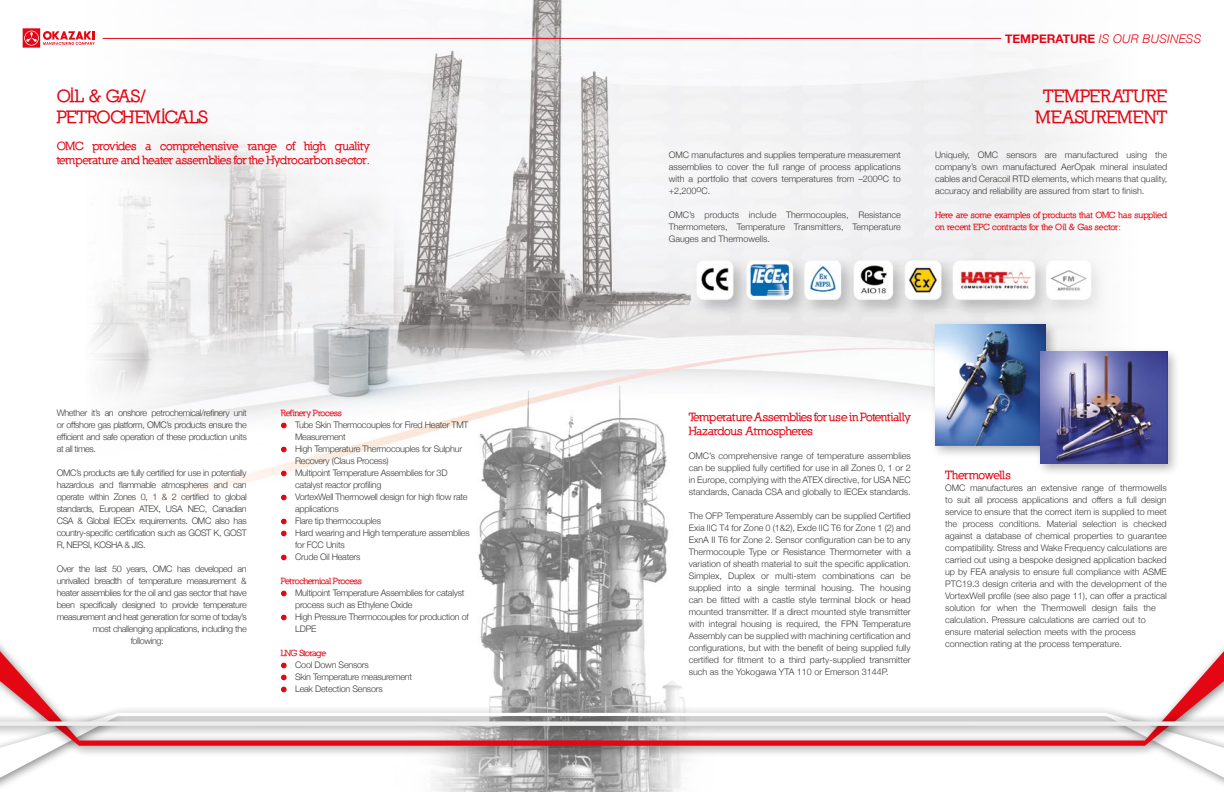
<style>
.page{position:relative;width:1224px;height:792px;background:#fff}
.page>*{position:absolute;margin:0;border:0;box-sizing:border-box;transform-origin:0 0}
.t1{font:800 18px/21.6px "Nilland";letter-spacing:-.03em;color:#e30613}
.t2{font:800 18px/21.6px "Nilland";color:#e30613;text-align:center}
.t3{font:800 12px/14px "Nilland";letter-spacing:-.03em;color:#e30613}
.t4{font:italic 300 12px "Helvetica Neue";letter-spacing:.02em;color:#e30613}
.t5{font:300 9px/12px "Helvetica Neue";letter-spacing:-.02em;color:#3c3c3b;text-align:justify}
.t6{font:300 9px/12px "Helvetica Neue";color:#3c3c3b}
.t7{font:300 9px "Helvetica Neue";letter-spacing:-.04em;color:#3c3c3b}
.t8{font:800 9px/12px "Nilland";letter-spacing:-.035em;color:#e30613}
.t9{font:800 9px "Nilland";letter-spacing:-.055em;color:#e30613}
.t10{font:800 9px "Nilland";letter-spacing:-.07em;color:#e30613}
.s1{font-weight:700;font-style:normal}
</style>
<div class="page">
<img style="left:221px;top:0;width:781px;height:618px">
<div style="left:944px;top:440px;width:280px;height:352px;background:#fff"></div>
<svg style="left:281px;top:423px;width:6px;height:5px"></svg>
<svg style="left:281px;top:447px;width:6px;height:5px"></svg>
<svg style="left:281px;top:471px;width:6px;height:5px"></svg>
<svg style="left:281px;top:495px;width:6px;height:5px"></svg>
<svg style="left:281px;top:519px;width:6px;height:5px"></svg>
<svg style="left:281px;top:531px;width:6px;height:5px"></svg>
<svg style="left:281px;top:555px;width:6px;height:5px"></svg>
<svg style="left:281px;top:591px;width:6px;height:5px"></svg>
<svg style="left:281px;top:615px;width:6px;height:3px"></svg>
<div style="left:929px;top:319px;width:130px;height:140px;background:#000;opacity:.3"></div>
<img style="left:935px;top:325px;width:110px;height:120px">
<div style="left:1035px;top:346px;width:146px;height:131px;background:#000;opacity:.3"></div>
<img style="left:1040px;top:352px;width:127px;height:111px">
<hr style="left:103px;top:38px;width:898px;height:1px;background:#e30613">
<div style="left:0;top:705px;width:1224px;height:87px;background:#000;opacity:.5"></div>
<svg style="left:612px;top:757px;width:612px;height:21px"></svg>
<svg style="left:0;top:757px;width:612px;height:21px"></svg>
<div style="left:0;top:618px;width:1224px;height:139px;background:#000;opacity:.5"></div>
<svg style="left:612px;top:651px;width:612px;height:95px"></svg>
<svg style="left:0;top:651px;width:612px;height:95px"></svg>
<div style="left:0;top:714px;width:1224px;height:23px;background:#000;opacity:.5"></div>
<svg style="left:0;top:721px;width:1224px;height:5px"></svg>
<svg style="left:23px;top:28px;width:72px;height:20px"></svg>
<h1 class="t1" style="left:57px;top:85px;width:153px">OIL &amp; GAS/<br>PETROCHEMICALS</h1>
<h2 class="t3" style="left:57px;top:139px;width:315px">OMC provides a comprehensive range of high quality temperature and heater assemblies for the Hydrocarbon sector.</h2>
<p class="t5" style="left:57px;top:406px;width:192px">Whether it’s an onshore petrochemical/refinery unit or offshore gas platform, OMC’s products ensure the efficient and safe operation of these production units at all times.</p>
<p class="t5" style="left:57px;top:466px;width:192px">OMC’s products are fully certified for use in potentially hazardous and flammable atmospheres and can operate within Zones 0, 1 &amp; 2 certified to global standards, European ATEX, USA NEC, Canadian CSA &amp; Global IECEx requirements. OMC also has country-specific certification such as GOST K, GOST R, NEPSI, KOSHA &amp; JIS.</p>
<p class="t7" style="left:57px;top:562px;width:192px">Over the last 50 years, OMC has developed an</p>
<p class="t7" style="left:57px;top:574px;width:192px">unrivalled breadth of temperature measurement &amp;</p>
<p class="t7" style="left:57px;top:586px;width:192px">heater assemblies for the oil and gas sector that have</p>
<p class="t7" style="left:57px;top:598px;width:192px">been specifically designed to provide temperature</p>
<p class="t7" style="left:57px;top:610px;width:192px">measurement and heat generation for some of today’s</p>
<p class="t7" style="left:93px;top:622px;width:156px">most challenging applications, including the</p>
<p class="t7" style="left:131px;top:634px;width:35px">following:</p>
<p class="t8" style="left:281px;top:407px;width:62px">Refinery Process</p>
<p class="t5" style="left:295px;top:418px;width:176px;text-align:left">Tube Skin Thermocouples for Fired Heater TMT<br>Measurement<br>High Temperature Thermocouples for Sulphur<br>Recovery (Claus Process)<br>Multipoint Temperature Assemblies for 3D catalyst reactor profiling<br>VortexWell Thermowell design for high flow rate applications<br>Flare tip thermocouples<br>Hard wearing and High temperature assemblies for FCC Units<br>Crude Oil Heaters</p>
<p class="t9" style="left:281px;top:576px;width:82px">Petrochemical Process</p>
<p class="t5" style="left:295px;top:586px;width:175px;text-align:left">Multipoint Temperature Assemblies for catalyst process such as Ethylene Oxide<br>High Pressure Thermocouples for production of LDPE</p>
<p class="t10" style="left:281px;top:648px;width:47px">LNG Storage</p>
<p class="t5" style="left:295px;top:658px;width:118px;text-align:left">Cool Down Sensors<br>Skin Temperature measurement<br>Leak Detection Sensors</p>
<p class="t5" style="left:669px;top:148px;width:234px">OMC manufactures and supplies temperature measurement assemblies to cover the full range of process applications with a portfolio that covers temperatures from –200oC to +2,200oC.</p>
<p class="t5" style="left:669px;top:208px;width:234px">OMC’s products include Thermocouples, Resistance Thermometers, Temperature Transmitters, Temperature Gauges and Thermowells.</p>
<h2 class="t4" style="left:1005px;top:29px;width:198px"><span class="s1">TEMPERATURE</span> IS OUR BUSINESS</h2>
<h1 class="t2" style="left:1035px;top:85px;width:134px">TEMPERATURE<br>MEASUREMENT</h1>
<p class="t5" style="left:935px;top:148px;width:234px">Uniquely, OMC sensors are manufactured using the company’s own manufactured AerOpak mineral insulated cables and Ceracoil RTD elements, which means that quality, accuracy and reliability are assured from start to finish.</p>
<p class="t8" style="left:935px;top:209px;width:234px">Here are some examples of products that OMC has supplied on recent EPC contracts for the Oil &amp; Gas sector:</p>
<h2 class="t3" style="left:689px;top:410px;width:223px">Temperature Assemblies for use in Potentially<br>Hazardous Atmospheres</h2>
<p class="t5" style="left:689px;top:449px;width:224px">OMC’s comprehensive range of temperature assemblies can be supplied fully certified for use in all Zones 0, 1 or 2 in Europe, complying with the ATEX directive, for USA NEC standards, Canada CSA and globally to IECEx standards.</p>
<p class="t5" style="left:689px;top:509px;width:224px">The OFP Temperature Assembly can be supplied Certified Exia IIC T4 for Zone 0 (1&amp;2), Exde IIC T6 for Zone 1 (2) and ExnA II T6 for Zone 2. Sensor configuration can be to any Thermocouple Type or Resistance Thermometer with a variation of sheath material to suit the specific application.<br>Simplex, Duplex or multi-stem combinations can be supplied into a single terminal housing. The housing can be fitted with a castle style terminal block or head mounted transmitter. If a direct mounted style transmitter with integral housing is required, the FPN Temperature Assembly can be supplied with machining certification and configurations, but with the benefit of being supplied fully certified for fitment to a third party-supplied transmitter such as the Yokogawa YTA 110 or Emerson 3144P.</p>
<h2 class="t3" style="left:945px;top:468px;width:67px">Thermowells</h2>
<p class="t6" style="left:945px;top:481px;width:223px">OMC manufactures an extensive range of thermowells to suit all process applications and offers a full design service to ensure that the correct item is supplied to meet the process conditions. Material selection is checked against a database of chemical properties to guarantee compatibility. Stress and Wake Frequency calculations are carried out using a bespoke designed application backed up by FEA analysis to ensure full compliance with ASME PTC19.3 design criteria and with the development of the VortexWell profile (see also page 11), can offer a practical solution for when the Thermowell design fails the calculation. Pressure calculations are carried out to ensure material selection meets with the process connection rating at the process temperature.</p>
</div>
